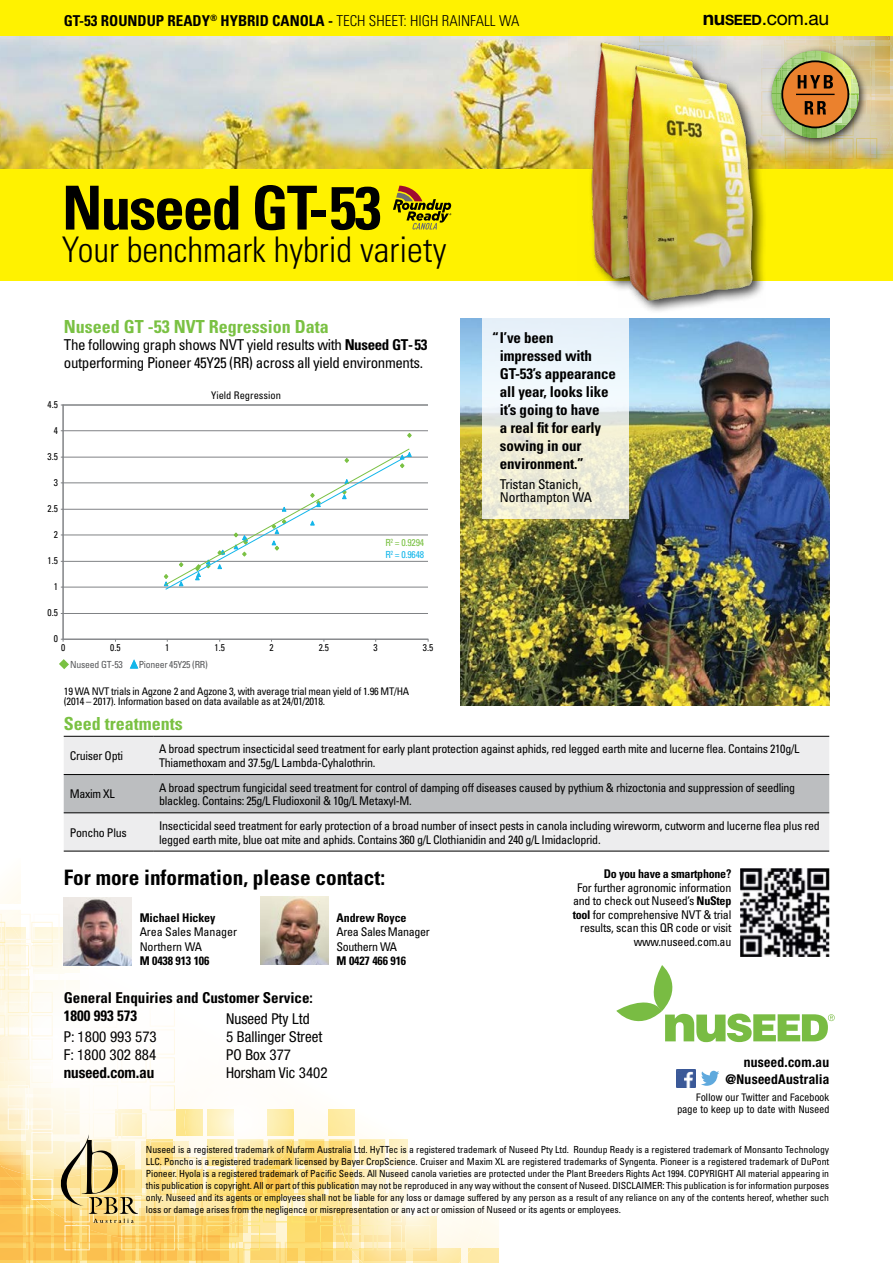
<style>
.page{position:relative;width:893px;height:1263px;background:#fff}
.page>*{position:absolute;margin:0;border:0;box-sizing:border-box;transform-origin:0 0}
.t1{font:700 condensed 60.75px "Univers";letter-spacing:-.03em;color:#000}
.t2{font:300 condensed 35.25px "Univers";color:#000}
.t3{font:700 condensed 21.3px "Univers";color:#000}
.t4{font:19.5px "Helvetica Neue";color:#000}
.t5{font:700 condensed 18px "Univers";color:#7ac143}
.t6{font:700 condensed 15px/18px "Univers";letter-spacing:-.01em;color:#000}
.t7{font:condensed 15px/17.2px "Univers";letter-spacing:-.025em;color:#000}
.t8{font:condensed 15px/18px "Helvetica Neue";color:#000}
.t9{font:700 condensed 15px "Helvetica Neue";color:#000}
.t10{font:700 condensed 13.5px/16.5px "Helvetica Neue";letter-spacing:.025em;color:#000;text-align:right}
.t11{font:condensed 13.5px/13.5px "Univers";letter-spacing:-.01em;color:#000}
.t12{font:condensed 12px/13.5px "Univers";letter-spacing:-.025em;color:#000}
.t13{font:700 condensed 12px "Univers";letter-spacing:-.01em;color:#000}
.t14{font:condensed 10.5px/10.5px "Univers";letter-spacing:-.025em;color:#000}
.t15{font:condensed 10.5px/12px "Helvetica Neue";letter-spacing:.025em;color:#000;text-align:right}
.t16{font:condensed 10.5px "Univers";color:#000}
.t17{font:condensed 9.75px/12px "Univers";letter-spacing:-.01em;color:#000;text-align:justify}
.t18{font:condensed 9.75px "Univers";letter-spacing:-.01em;color:#000;scale:.96 1}
.t19{font:condensed 9.75px "Univers";letter-spacing:-.025em;color:#58595b}
.t20{font:condensed 9.75px/11.7px "Univers";letter-spacing:-.025em;color:#7ac143}
.s1{font-weight:300}
.s2{font-weight:700}
.s3{color:#13b6ea}
.s4{font-weight:700;font-size:14.25px}
</style>
<div class="page">
<img style="left:461px;top:319px;width:368px;height:387px">
<img style="left:0;top:35px;width:568px;height:135px">
<div style="left:468px;top:1248px;width:31px;height:15px;background:#feeaa9"></div>
<div style="left:64px;top:737px;width:765px;height:114px;background:#ededee"></div>
<div style="left:64px;top:775px;width:765px;height:37px;background:#bcbec0"></div>
<hr style="left:64px;top:736px;width:89px;height:1px;background:#000">
<hr style="left:153px;top:736px;width:676px;height:1px;background:#000">
<hr style="left:153px;top:851px;width:676px;height:1px;background:#000">
<hr style="left:64px;top:774px;width:89px;height:1px;background:#000">
<hr style="left:153px;top:774px;width:676px;height:1px;background:#000">
<hr style="left:64px;top:812px;width:89px;height:1px;background:#000">
<hr style="left:153px;top:812px;width:676px;height:1px;background:#000">
<div style="left:0;top:170px;width:893px;height:111px;background:#fff200"></div>
<div style="left:622px;top:62px;width:146px;height:252px;background:#000;opacity:.75"></div>
<img style="left:619px;top:281px;width:147px;height:26px">
<div style="left:0;top:0;width:893px;height:35px;background:#fff200"></div>
<svg style="left:482px;top:318px;width:147px;height:201px"></svg>
<svg style="left:59px;top:659px;width:10px;height:10px"></svg>
<svg style="left:129px;top:659px;width:10px;height:10px"></svg>
<hr style="left:63px;top:613px;width:364px;height:1px;background:#808285">
<hr style="left:63px;top:587px;width:364px;height:1px;background:#808285">
<hr style="left:63px;top:561px;width:364px;height:1px;background:#808285">
<hr style="left:63px;top:535px;width:364px;height:1px;background:#808285">
<hr style="left:63px;top:509px;width:364px;height:1px;background:#808285">
<hr style="left:63px;top:482px;width:364px;height:1px;background:#808285">
<hr style="left:63px;top:457px;width:364px;height:1px;background:#808285">
<hr style="left:63px;top:430px;width:364px;height:1px;background:#808285">
<hr style="left:63px;top:405px;width:364px;height:1px;background:#808285">
<hr style="left:64px;top:639px;width:364px;height:1px;background:#808285">
<hr style="left:63px;top:406px;width:1px;height:233px;background:#808285">
<svg style="left:407px;top:433px;width:5px;height:5px"></svg>
<svg style="left:163px;top:448px;width:249px;height:142px"></svg>
<svg style="left:393px;top:186px;width:58px;height:44px"></svg>
<svg style="left:0;top:825px;width:484px;height:438px"></svg>
<img style="left:740px;top:868px;width:89px;height:88px">
<svg style="left:616px;top:965px;width:219px;height:77px"></svg>
<svg style="left:701px;top:1071px;width:18px;height:15px"></svg>
<img style="left:677px;top:1069px;width:18px;height:18px">
<img style="left:64px;top:897px;width:68px;height:68px">
<img style="left:261px;top:897px;width:68px;height:68px">
<img style="left:568px;top:35px;width:325px;height:246px">
<h3 class="t6" style="left:64px;top:11px;width:457px">GT-53 ROUNDUP READY<sup>®</sup> HYBRID CANOLA - <span class="s1">TECH SHEET: HIGH RAINFALL WA</span></h3>
<h1 class="t1" style="left:62px;top:171px;width:321px">Nuseed GT-53</h1>
<h2 class="t2" style="left:62px;top:228px;width:386px">Your benchmark hybrid variety</h2>
<h3 class="t5" style="left:64px;top:316px;width:266px">Nuseed GT -53 NVT Regression Data</h3>
<h3 class="t7" style="left:64px;top:336px;width:365px">The following graph shows NVT yield results with <span class="s2">Nuseed GT -53 </span>outperforming Pioneer 45Y25 (RR) across all yield environments.</h3>
<p class="t18" style="left:48px;top:398px;width:12px">4.5</p>
<p class="t18" style="left:54px;top:424px;width:6px">4</p>
<p class="t18" style="left:48px;top:450px;width:12px">3.5</p>
<p class="t18" style="left:54px;top:476px;width:6px">3</p>
<p class="t18" style="left:48px;top:503px;width:12px">2.5</p>
<p class="t18" style="left:54px;top:528px;width:6px">2</p>
<p class="t18" style="left:48px;top:555px;width:12px">1.5</p>
<p class="t18" style="left:54px;top:580px;width:6px">1</p>
<p class="t18" style="left:48px;top:607px;width:12px">0.5</p>
<p class="t16" style="left:211px;top:388px;width:71px">Yield Regression</p>
<p class="t20" style="left:385px;top:537px;width:40px">R<sup>2</sup> = 0.9294<br><span class="s3">R</span><sup>2</sup> <span class="s3">= 0.9648</span></p>
<p class="t18" style="left:54px;top:632px;width:6px">0</p>
<p class="t18" style="left:61px;top:641px;width:6px">0</p>
<p class="t18" style="left:110px;top:641px;width:12px">0.5</p>
<p class="t18" style="left:165px;top:641px;width:6px">1</p>
<p class="t18" style="left:214px;top:641px;width:12px">1.5</p>
<p class="t18" style="left:269px;top:641px;width:6px">2</p>
<p class="t18" style="left:319px;top:641px;width:12px">2.5</p>
<p class="t18" style="left:374px;top:641px;width:6px">3</p>
<p class="t18" style="left:423px;top:641px;width:12px">3.5</p>
<p class="t19" style="left:70px;top:658px;width:54px">Nuseed GT-53</p>
<p class="t19" style="left:139px;top:658px;width:71px">Pioneer 45Y25 (RR)</p>
<p class="t14" style="left:64px;top:686px;width:347px">19 WA NVT trials in Agzone 2 and Agzone 3, with average trial mean yield of 1.96 MT/HA (2014 – 2017). Information based on data available as at 24/01/2018.</p>
<h3 class="t6" style="left:500px;top:329px;width:118px;text-indent:-8px">“I’ve been impressed with<br>GT-53’s appearance all year, looks like it’s going to have<br>a real fit for early sowing in our environment.”</h3>
<h3 class="t11" style="left:500px;top:477px;width:94px">Tristan Stanich,<br>Northampton WA</h3>
<h3 class="t4" style="left:703px;top:7px;width:128px"><span class="s2">nu</span><span class="s4">SEED</span>.com.au</h3>
<h3 class="t5" style="left:64px;top:712px;width:120px">Seed treatments</h3>
<p class="t12" style="left:70px;top:749px;width:55px">Cruiser Opti</p>
<p class="t12" style="left:159px;top:742px;width:642px">A broad spectrum insecticidal seed treatment for early plant protection against aphids, red legged earth mite and lucerne flea. Contains 210g/L<br>Thiamethoxam and 37.5g/L Lambda-Cyhalothrin.</p>
<p class="t12" style="left:70px;top:787px;width:47px">Maxim XL</p>
<p class="t12" style="left:159px;top:780px;width:638px">A broad spectrum fungicidal seed treatment for control of damping off diseases caused by pythium &amp; rhizoctonia and suppression of seedling blackleg. Contains: 25g/L Fludioxonil &amp; 10g/L Metaxyl-M.</p>
<p class="t12" style="left:70px;top:825px;width:58px">Poncho Plus</p>
<p class="t12" style="left:159px;top:819px;width:662px">Insecticidal seed treatment for early protection of a broad number of insect pests in canola including wireworm, cutworm and lucerne flea plus red legged earth mite, blue oat mite and aphids. Contains 360 g/L Clothianidin and 240 g/L Imidacloprid.</p>
<h3 class="t3" style="left:64px;top:865px;width:323px">For more information, please contact:</h3>
<p class="t13" style="left:337px;top:910px;width:72px">Andrew Royce</p>
<p class="t12" style="left:337px;top:925px;width:95px;line-height:14.4px">Area Sales Manager<br>Southern WA</p>
<p class="t13" style="left:337px;top:953px;width:71px">M 0427 466 916</p>
<p class="t13" style="left:140px;top:910px;width:77px">Michael Hickey</p>
<p class="t12" style="left:140px;top:925px;width:99px;line-height:14.4px">Area Sales Manager<br>Northern WA</p>
<p class="t13" style="left:140px;top:953px;width:71px">M 0438 913 106</p>
<h3 class="t6" style="left:64px;top:988px;width:251px">General Enquiries and Customer Service:<br>1800 993 573</h3>
<h3 class="t8" style="left:64px;top:1028px;width:95px">P: 1800 993 573<br>F: 1800 302 884</h3>
<h3 class="t9" style="left:64px;top:1064px;width:92px">nuseed.com.au</h3>
<h3 class="t8" style="left:226px;top:1010px;width:103px">Nuseed Pty Ltd<br>5 Ballinger Street<br>PO Box 377<br>Horsham Vic 3402</h3>
<p class="t13" style="left:604px;top:866px;width:129px">Do you have a smartphone?</p>
<p class="t12" style="left:573px;top:880px;width:160px;text-align:right">For further agronomic information and to check out Nuseed’s <span class="s2">NuStep tool</span> for comprehensive NVT &amp; trial results, scan this QR code or visit www.nuseed.com.au</p>
<h3 class="t10" style="left:725px;top:1054px;width:105px">nuseed.com.au @NuseedAustralia</h3>
<p class="t15" style="left:677px;top:1092px;width:153px">Follow our Twitter and Facebook page to keep up to date with Nuseed</p>
<p class="t17" style="left:146px;top:1144px;width:685px">Nuseed is a registered trademark of Nufarm Australia Ltd. HyTTec is a registered trademark of Nuseed Pty Ltd. Roundup Ready is a registered trademark of Monsanto Technology LLC. Poncho is a registered trademark licensed by Bayer CropScience. Cruiser and Maxim XL are registered trademarks of Syngenta. Pioneer is a registered trademark of DuPont Pioneer. Hyola is a registered trademark of Pacific Seeds. All Nuseed canola varieties are protected under the Plant Breeders Rights Act 1994. COPYRIGHT All material appearing in this publication is copyright. All or part of this publication may not be reproduced in any way without the consent of Nuseed. DISCLAIMER: This publication is for information purposes only. Nuseed and its agents or employees shall not be liable for any loss or damage suffered by any person as a result of any reliance on any of the contents hereof, whether such loss or damage arises from the negligence or misrepresentation or any act or omission of Nuseed or its agents or employees.</p>
</div>
